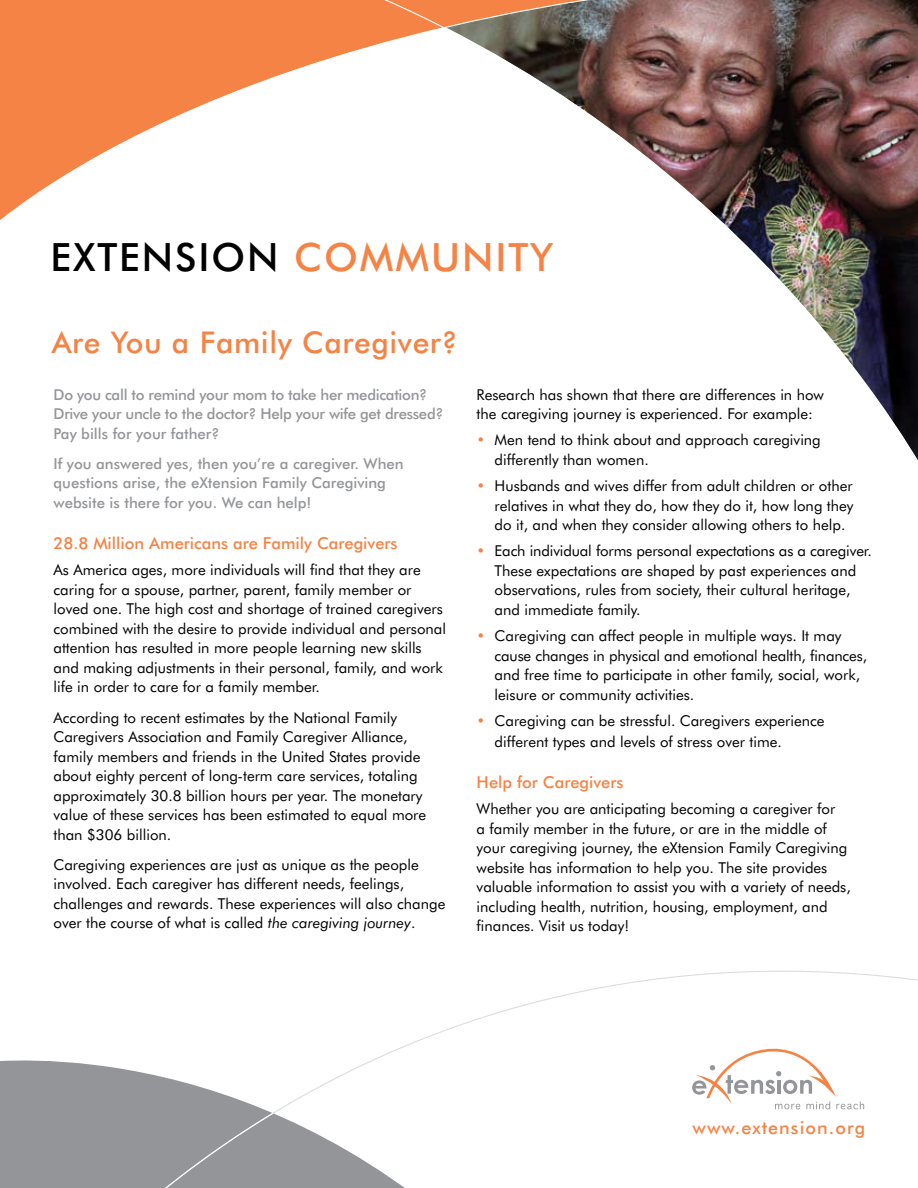
<style>
.page{position:relative;width:918px;height:1188px;background:#fff}
.page>*{position:absolute;margin:0;border:0;box-sizing:border-box;transform-origin:0 0}
.t1{font:500 39px "Futura BT";letter-spacing:.05em;color:#000}
.t2{font:500 30px "Futura BT";letter-spacing:.02em;color:#f58345}
.t3{font:500 18px "Futura BT";letter-spacing:.06em;color:#f58345}
.t4{font:500 16.5px "Futura BT";color:#f58345}
.t5{font:15px/19.5px "Futura BT";color:#000}
.t6{font:500 15px/19.5px "Futura BT";color:#939598}
.t7{font:500 15px/19.5px "Futura BT";letter-spacing:-.02em;color:#939598}
.s1{color:#f58345}
.s2{font-style:italic}
</style>
<div class="page">
<svg style="left:0;top:0;width:315px;height:220px;fill:#f58345"></svg>
<div style="left:0;top:1060px;width:49px;height:128px;background:#939598"></div>
<svg style="left:49px;top:970px;width:869px;height:218px"></svg>
<div style="left:49px;top:1112px;width:226px;height:76px;background:#939598"></div>
<img style="left:315px;top:0;width:603px;height:460px">
<h1 class="t1" style="left:50px;top:234px;width:504px">EXTENSION <span class="s1">COMMUNITY</span></h1>
<h2 class="t2" style="left:52px;top:324px;width:408px">Are You a Family Caregiver?</h2>
<p class="t7" style="left:54px;top:384px;width:392px">Do you call to remind your mom to take her medication?<br>Drive your uncle to the doctor? Help your wife get dressed?<br>Pay bills for your father?</p>
<p class="t6" style="left:54px;top:454px;width:352px">If you answered yes, then you’re a caregiver. When questions arise, the eXtension Family Caregiving website is there for you. We can help!</p>
<p class="t4" style="left:54px;top:533px;width:346px">28.8 Million Americans are Family Caregivers</p>
<p class="t5" style="left:54px;top:560px;width:394px">As America ages, more individuals will find that they are caring for a spouse, partner, parent, family member or loved one. The high cost and shortage of trained caregivers combined with the desire to provide individual and personal attention has resulted in more people learning new skills and making adjustments in their personal, family, and work life in order to care for a family member.</p>
<p class="t5" style="left:54px;top:707px;width:374px">According to recent estimates by the National Family Caregivers Association and Family Caregiver Alliance, family members and friends in the United States provide about eighty percent of long-term care services, totaling approximately 30.8 billion hours per year. The monetary value of these services has been estimated to equal more than $306 billion.</p>
<p class="t5" style="left:54px;top:855px;width:393px">Caregiving experiences are just as unique as the people involved. Each caregiver has different needs, feelings, challenges and rewards. These experiences will also change over the course of what is called <span class="s2">the caregiving journey</span>.</p>
<p class="t5" style="left:477px;top:384px;width:349px">Research has shown that there are differences in how the caregiving journey is experienced. For example:</p>
<p class="t5" style="left:495px;top:430px;width:328px;text-indent:-18px"><span class="s1">•</span> Men tend to think about and approach caregiving differently than women.</p>
<p class="t5" style="left:495px;top:476px;width:360px;text-align:justify;text-indent:-18px"><span class="s1">•</span> Husbands and wives differ from adult children or other relatives in what they do, how they do it, how long they do it, and when they consider allowing others to help.</p>
<p class="t5" style="left:495px;top:541px;width:379px;text-indent:-18px"><span class="s1">•</span> Each individual forms personal expectations as a caregiver.<br>These expectations are shaped by past experiences and observations, rules from society, their cultural heritage, and immediate family.</p>
<p class="t5" style="left:495px;top:626px;width:374px;text-indent:-18px"><span class="s1">•</span> Caregiving can affect people in multiple ways. It may cause changes in physical and emotional health, finances, and free time to participate in other family, social, work, leisure or community activities.</p>
<p class="t5" style="left:495px;top:710px;width:331px;line-height:21px;text-indent:-18px"><span class="s1">•</span> Caregiving can be stressful. Caregivers experience different types and levels of stress over time.</p>
<p class="t4" style="left:477px;top:772px;width:148px">Help for Caregivers</p>
<p class="t5" style="left:477px;top:799px;width:376px">Whether you are anticipating becoming a caregiver for<br>a family member in the future, or are in the middle of your caregiving journey, the eXtension Family Caregiving website has information to help you. The site provides valuable information to assist you with a variety of needs, including health, nutrition, housing, employment, and finances. Visit us today!</p>
<p class="t3" style="left:692px;top:1117px;width:174px">www.extension.org</p>
</div>
